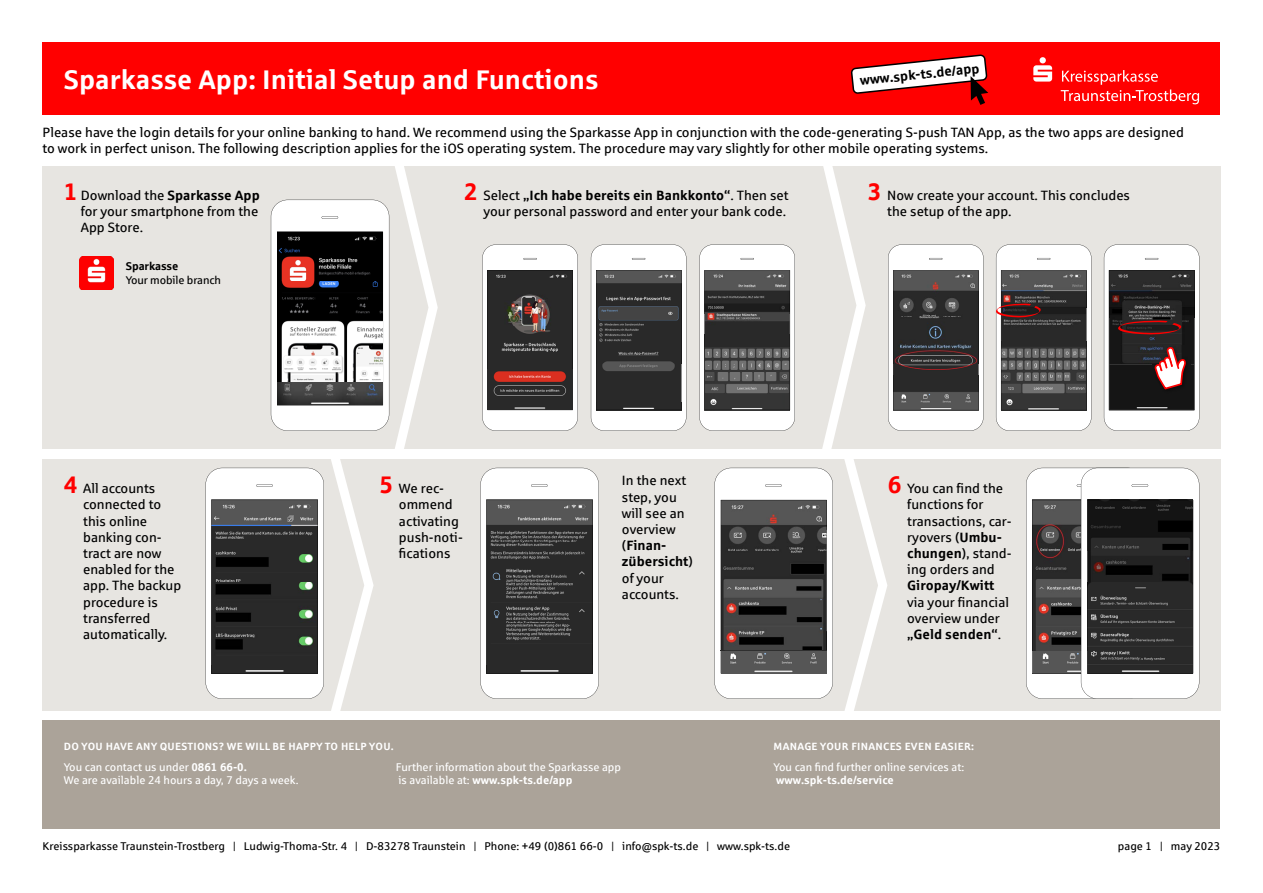
<style>
.page{position:relative;width:1263px;height:893px;background:#fff}
.page>*{position:absolute;margin:0;border:0;box-sizing:border-box;transform-origin:0 0}
.t1{font:700 27px "Sparkasse Rg";color:#fff}
.t2{font:13.5px/16.2px "Sparkasse Rg";color:#000}
.t3{font:700 13.5px "Sparkasse Rg";color:#000}
.t4{font:11.25px/13.5px "Sparkasse Rg";color:#fff}
.t5{font:11.25px "Sparkasse Rg";color:#000}
.t6{font:700 11.25px "Sparkasse Rg";color:#fff}
.t7{font:700 11.25px "Sparkasse Rg";letter-spacing:-.01em;color:#000}
.t8{font:700 10.5px "Sparkasse Rg";letter-spacing:.025em;color:#fff}
.s1{font-weight:700;font-size:24px;color:#f00}
.s2{font-weight:700}
</style>
<div class="page">
<div style="left:43px;top:43px;width:1177px;height:72px;background:#f00"></div>
<div style="left:43px;top:166px;width:1178px;height:545px;background:#e7e5e1"></div>
<img style="left:79px;top:256px;width:35px;height:34px">
<div style="left:28px;top:449px;width:1225px;height:9px;background:#fff"></div>
<svg style="left:996px;top:244px;width:95px;height:187px;background:#7f7d7d"></svg>
<svg style="left:1104px;top:244px;width:95px;height:187px;background:#736c6d"></svg>
<svg style="left:482px;top:244px;width:96px;height:187px;background:#838181"></svg>
<img style="left:487px;top:369px;width:86px;height:41px">
<svg style="left:591px;top:244px;width:95px;height:187px;background:#747474"></svg>
<svg style="left:206px;top:166px;width:232px;height:545px"></svg>
<svg style="left:480px;top:468px;width:119px;height:231px;background:#777"></svg>
<svg style="left:699px;top:166px;width:284px;height:545px"></svg>
<svg style="left:1026px;top:468px;width:173px;height:231px;background:#717070"></svg>
<svg style="left:851px;top:54px;width:137px;height:51px"></svg>
<div style="left:43px;top:720px;width:1177px;height:109px;background:#aba399"></div>
<svg style="left:1033px;top:57px;width:19px;height:25px"></svg>
<svg style="left:1061px;top:70px;width:138px;height:34px"></svg>
<p class="t3" style="left:859px;top:72px;width:122px;rotate:-6deg">www.spk-ts.de/app</p>
<h1 class="t1" style="left:64px;top:62px;width:536px">Sparkasse App: Initial Setup and Functions</h1>
<p class="t2" style="left:43px;top:124px;width:1143px">Please have the login details for your online banking to hand. We recommend using the Sparkasse App in conjunction with the code-generating S-push TAN App, as the two apps are designed to work in perfect unison. The following description applies for the iOS operating system. The procedure may vary slightly for other mobile operating systems.</p>
<p class="t2" style="left:81px;top:187px;width:181px;text-align:justify;text-indent:-17px"><span class="s1">1</span> Download the <span class="s2">Sparkasse App </span>for your smartphone from the App Store.</p>
<p class="t7" style="left:126px;top:259px;width:54px">Sparkasse</p>
<p class="t5" style="left:126px;top:273px;width:97px">Your mobile branch</p>
<p class="t2" style="left:464px;top:187px;width:326px;text-align:right"><span class="s1">2</span> Select <span class="s2">„Ich habe bereits ein Bankkonto“</span>. Then set your personal password and enter your bank code.</p>
<p class="t2" style="left:887px;top:187px;width:244px;text-indent:-19px"><span class="s1">3</span> Now create your account. This concludes the setup of the app.</p>
<p class="t2" style="left:622px;top:472px;width:72px">In the next step, you will see an overview (<span class="s2">Finan&shy;zübersicht</span>) of your accounts.</p>
<p class="t2" style="left:83px;top:480px;width:100px;text-indent:-19px"><span class="s1">4</span> All accounts connected to this online banking con&shy;tract are now enabled for the app. The backup procedure is transferred automatically.</p>
<p class="t2" style="left:907px;top:480px;width:106px;text-indent:-19px"><span class="s1">6</span> You can find the functions for transactions, car&shy;ryovers (<span class="s2">Umbu&shy;chungen</span>), stand&shy;ing orders and</p>
<p class="t2" style="left:399px;top:480px;width:65px;text-indent:-19px"><span class="s1">5</span> We rec&shy;ommend activating push-noti&shy;fications</p>
<p class="t3" style="left:907px;top:577px;width:89px">Giropay/Kwitt</p>
<p class="t2" style="left:907px;top:593px;width:103px">via your financial overview under <span class="s2">„Geld senden“</span>.</p>
<p class="t8" style="left:64px;top:740px;width:331px">DO YOU HAVE ANY QUESTIONS? WE WILL BE HAPPY TO HELP YOU.</p>
<p class="t4" style="left:64px;top:760px;width:236px">You can contact us under <span class="s2">0861 66-0.<br></span>We are available 24 hours a day, 7 days a week.</p>
<p class="t4" style="left:396px;top:760px;width:227px">Further information about the Sparkasse app is available at: <span class="s2">www.spk-ts.de/app</span></p>
<p class="t8" style="left:774px;top:740px;width:202px">MANAGE YOUR FINANCES EVEN EASIER:</p>
<p class="t4" style="left:774px;top:760px;width:192px">You can find further online services at:</p>
<p class="t6" style="left:776px;top:773px;width:119px">www.spk-ts.de/service</p>
<p class="t5" style="left:43px;top:839px;width:749px">Kreissparkasse Traunstein-Trostberg | Ludwig-Thoma-Str. 4 | D-83278 Traunstein | Phone: +49 (0)861 66-0 | info@spk-ts.de | www.spk-ts.de</p>
<p class="t5" style="left:1118px;top:839px;width:104px">page 1 | may 2023</p>
</div>
